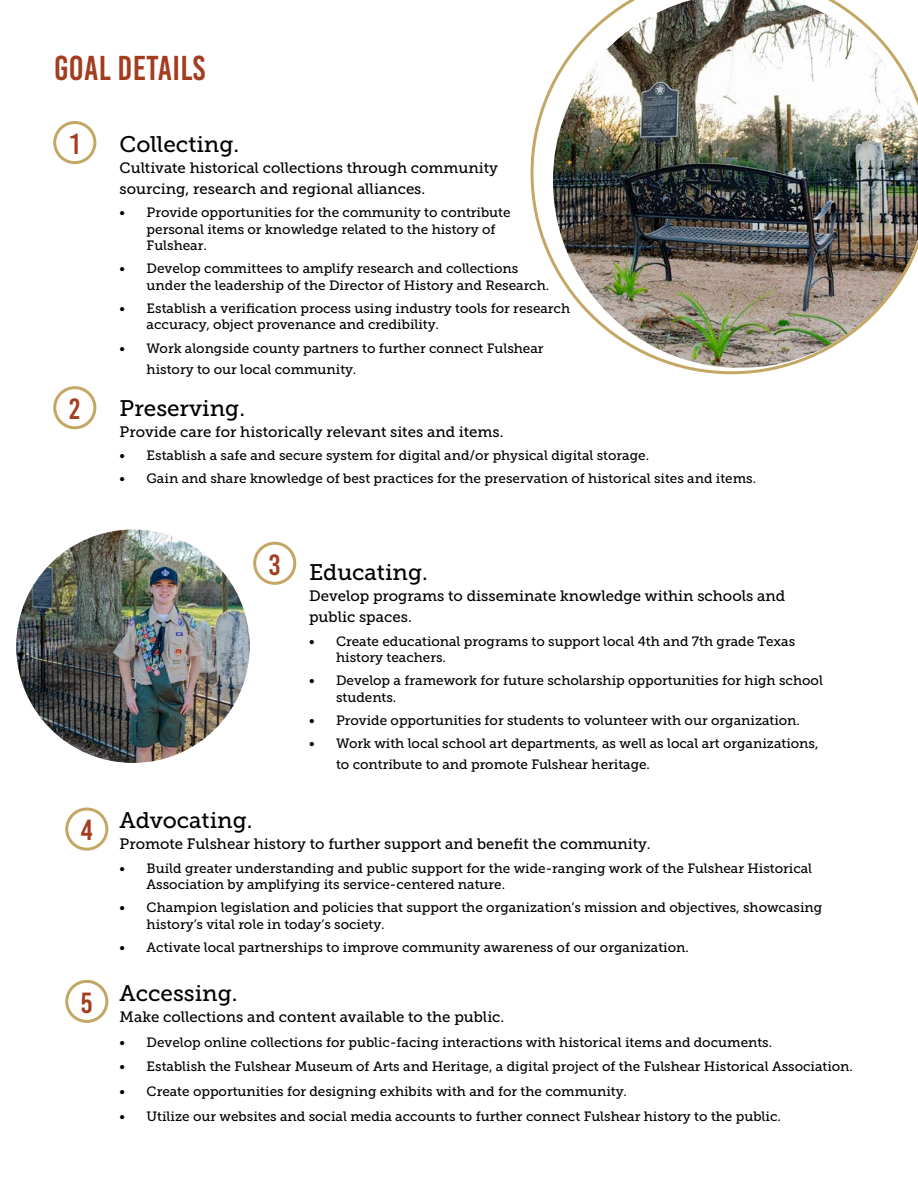
<style>
.page{position:relative;width:918px;height:1188px;background:#fff}
.page>*{position:absolute;margin:0;border:0;box-sizing:border-box;transform-origin:0 0}
.t1{font:34.5px "Bebas Kai";letter-spacing:.01em;color:#a33d1f}
.t2{font:29.1px "Bebas Kai";color:#a33d1f}
.t3{font:22.5px "Museo Slab 500";color:#000}
.t4{font:15px/21px "Museo Slab 500";color:#000}
.t5{font:13.5px/16.5px "Museo Slab 500";color:#000}
</style>
<div class="page">
<div style="left:53px;top:121px;width:43px;height:43px;border:3px solid #c4a765;border-radius:50%"></div>
<div style="left:53px;top:386px;width:43px;height:43px;border:3px solid #c4a765;border-radius:50%"></div>
<div style="left:253px;top:542px;width:43px;height:43px;border:3px solid #c4a765;border-radius:50%"></div>
<div style="left:65px;top:808px;width:43px;height:43px;border:3px solid #c4a765;border-radius:50%"></div>
<div style="left:65px;top:980px;width:43px;height:43px;border:3px solid #c4a765;border-radius:50%"></div>
<img style="left:16px;top:530px;width:234px;height:233px;border-radius:117px">
<img style="left:531px;top:0;width:387px;height:374px">
<h1 class="t1" style="left:54px;top:49px;width:153px">GOAL DETAILS</h1>
<h2 class="t2" style="left:70px;top:128px;width:11px">1</h2>
<h2 class="t2" style="left:69px;top:393px;width:13px">2</h2>
<h2 class="t2" style="left:81px;top:815px;width:13px">4</h2>
<h2 class="t2" style="left:81px;top:987px;width:13px">5</h2>
<h3 class="t3" style="left:120px;top:131px;width:121px">Collecting.</h3>
<p class="t4" style="left:120px;top:157px;width:380px">Cultivate historical collections through community sourcing, research and regional alliances.</p>
<p class="t5" style="left:147px;top:204px;width:365px;text-indent:-27px">• Provide opportunities for the community to contribute personal items or knowledge related to the history of<br>Fulshear.</p>
<p class="t5" style="left:147px;top:260px;width:404px;text-indent:-27px">• Develop committees to amplify research and collections under the leadership of the Director of History and Research.</p>
<p class="t5" style="left:147px;top:300px;width:425px;text-indent:-27px">• Establish a verification process using industry tools for research accuracy, object provenance and credibility.</p>
<p class="t5" style="left:147px;top:338px;width:398px;line-height:21px;text-indent:-27px">• Work alongside county partners to further connect Fulshear history to our local community.</p>
<h3 class="t3" style="left:120px;top:395px;width:127px">Preserving.</h3>
<p class="t4" style="left:120px;top:421px;width:385px">Provide care for historically relevant sites and items.</p>
<p class="t5" style="left:120px;top:447px;width:531px">• Establish a safe and secure system for digital and/or physical digital storage.</p>
<p class="t5" style="left:120px;top:470px;width:638px">• Gain and share knowledge of best practices for the preservation of historical sites and items.</p>
<h2 class="t2" style="left:269px;top:549px;width:13px">3</h2>
<h3 class="t3" style="left:309px;top:560px;width:120px">Educating.</h3>
<p class="t4" style="left:309px;top:586px;width:478px">Develop programs to disseminate knowledge within schools and public spaces.</p>
<p class="t5" style="left:336px;top:633px;width:461px;text-indent:-27px">• Create educational programs to support local 4th and 7th grade Texas history teachers.</p>
<p class="t5" style="left:336px;top:672px;width:488px;text-indent:-27px">• Develop a framework for future scholarship opportunities for high school students.</p>
<p class="t5" style="left:309px;top:712px;width:492px">• Provide opportunities for students to volunteer with our organization.</p>
<p class="t5" style="left:336px;top:733px;width:484px;line-height:21px;text-indent:-27px">• Work with local school art departments, as well as local art organizations, to contribute to and promote Fulshear heritage.</p>
<h3 class="t3" style="left:120px;top:808px;width:134px">Advocating.</h3>
<p class="t4" style="left:120px;top:834px;width:533px">Promote Fulshear history to further support and benefit the community.</p>
<p class="t5" style="left:147px;top:860px;width:667px;text-indent:-27px">• Build greater understanding and public support for the wide-ranging work of the Fulshear Historical<br>Association by amplifying its service-centered nature.</p>
<p class="t5" style="left:147px;top:900px;width:677px;text-indent:-27px">• Champion legislation and policies that support the organization’s mission and objectives, showcasing history’s vital role in today’s society.</p>
<p class="t5" style="left:120px;top:939px;width:571px">• Activate local partnerships to improve community awareness of our organization.</p>
<h3 class="t3" style="left:120px;top:981px;width:119px">Accessing.</h3>
<p class="t4" style="left:120px;top:1006px;width:386px">Make collections and content available to the public.</p>
<p class="t5" style="left:120px;top:1034px;width:654px">• Develop online collections for public-facing interactions with historical items and documents.</p>
<p class="t5" style="left:120px;top:1059px;width:735px">• Establish the Fulshear Museum of Arts and Heritage, a digital project of the Fulshear Historical Association.</p>
<p class="t5" style="left:120px;top:1083px;width:509px">• Create opportunities for designing exhibits with and for the community.</p>
<p class="t5" style="left:120px;top:1108px;width:663px">• Utilize our websites and social media accounts to further connect Fulshear history to the public.</p>
</div>
